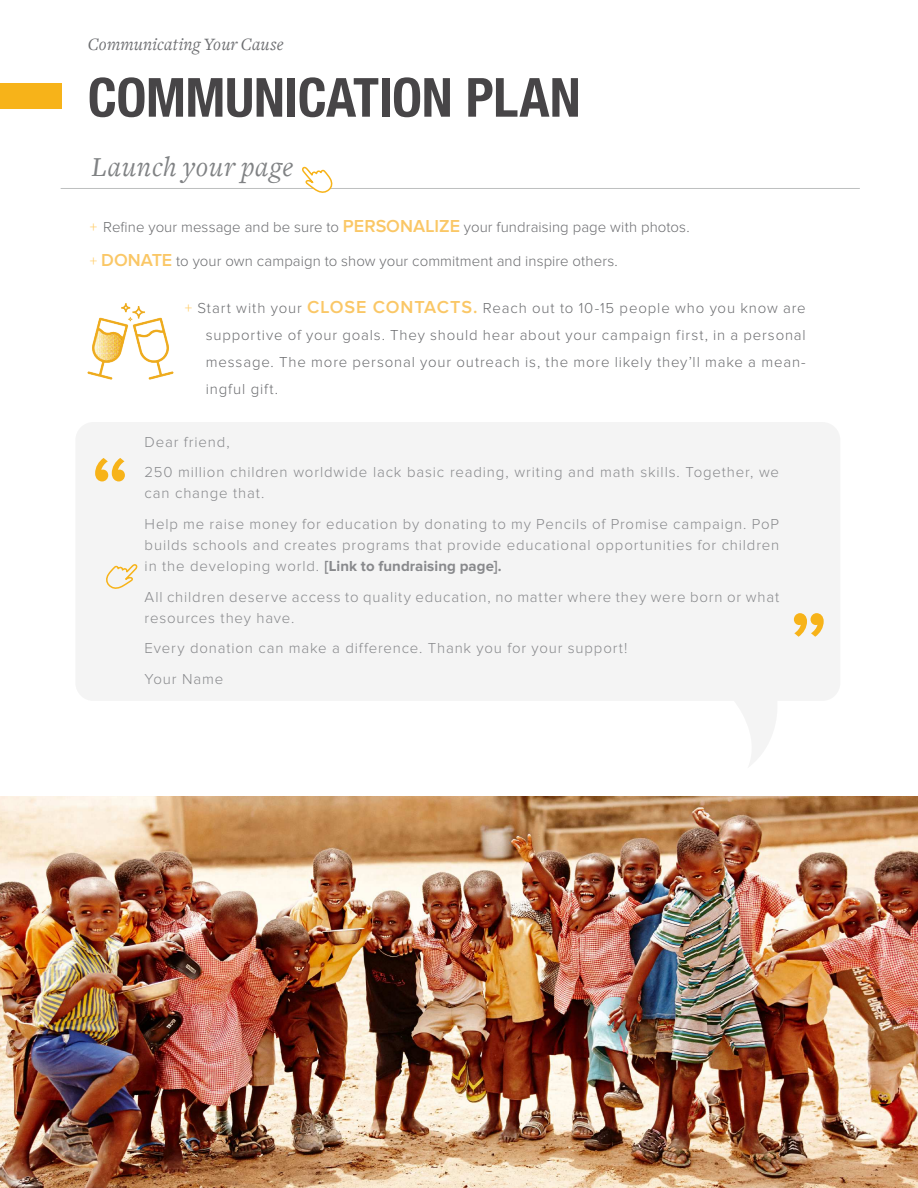
<style>
.page{position:relative;width:918px;height:1188px;background:#fff}
.page>*{position:absolute;margin:0;border:0;box-sizing:border-box;transform-origin:0 0}
.t1{font:600 90px "Proxima Nova";color:#f7b319}
.t2{font:700 condensed 54px "Helvetica Neue";letter-spacing:-.005em;color:#474547}
.t3{font:italic 28.5px "Freight Text";letter-spacing:.02em;color:#808284}
.t4{font:italic 18px "Freight Text";letter-spacing:.01em;color:#6d6e71}
.t5{font:300 15px/30.8px "Proxima Nova";letter-spacing:.055em;color:#88898c}
.t6{font:300 15px/27px "Proxima Nova";letter-spacing:.005em;color:#6d6e71;text-align:justify}
.s1{color:#fc6}
.s2{font-weight:600;font-size:18px;color:#fac766}
.s3{font-weight:700}
</style>
<div class="page">
<div style="left:0;top:83px;width:62px;height:26px;background:#f7b319"></div>
<img style="left:0;top:796px;width:918px;height:392px">
<hr style="left:61px;top:188px;width:799px;height:1px;background:#bdbfbf">
<svg style="left:302px;top:166px;width:31px;height:27px"></svg>
<svg style="left:76px;top:422px;width:764px;height:344px;fill:#f4f4f4"></svg>
<svg style="left:104px;top:562px;width:34px;height:29px"></svg>
<img style="left:87px;top:303px;width:87px;height:77px">
<p class="t4" style="left:88px;top:38px;width:197px">Communicating Your Cause</p>
<h2 class="t2" style="left:88px;top:66px;width:494px">COMMUNICATION PLAN</h2>
<h3 class="t3" style="left:91px;top:156px;width:203px">Launch your page</h3>
<p class="t6" style="left:90px;top:214px;width:601px"><span class="s1">+</span> Refine your message and be sure to <span class="s2">PERSONALIZE</span> your fundraising page with photos.</p>
<p class="t6" style="left:90px;top:248px;width:529px"><span class="s1">+</span> <span class="s2">DONATE</span> to your own campaign to show your commitment and inspire others.</p>
<p class="t6" style="left:206px;top:295px;width:602px;text-indent:-21px"><span class="s1">+</span> Start with your <span class="s2">CLOSE CONTACTS.</span> Reach out to 10-15 people who you know are supportive of your goals. They should hear about your campaign first, in a personal message. The more personal your outreach is, the more likely they’ll make a mean&shy;ingful gift.</p>
<p class="t5" style="left:145px;top:427px;width:636px">Dear friend,<br>250 million children worldwide lack basic reading, writing and math skills. Together, we</p>
<p class="t5" style="left:145px;top:479px;width:636px">can change that.<br>Help me raise money for education by donating to my Pencils of Promise campaign. PoP</p>
<p class="t5" style="left:145px;top:535px;width:636px;line-height:21px">builds schools and creates programs that provide educational opportunities for children in the developing world. <span class="s3">[Link to fundraising page].</span></p>
<p class="t5" style="left:145px;top:587px;width:636px;line-height:21px">All children deserve access to quality education, no matter where they were born or what resources they have.</p>
<p class="t5" style="left:145px;top:634px;width:484px">Every donation can make a difference. Thank you for your support!<br>Your Name</p>
<h1 class="t1" style="left:91px;top:451px;width:40px">“</h1>
<h1 class="t1" style="left:828px;top:643px;width:40px;rotate:-180deg">“</h1>
</div>
